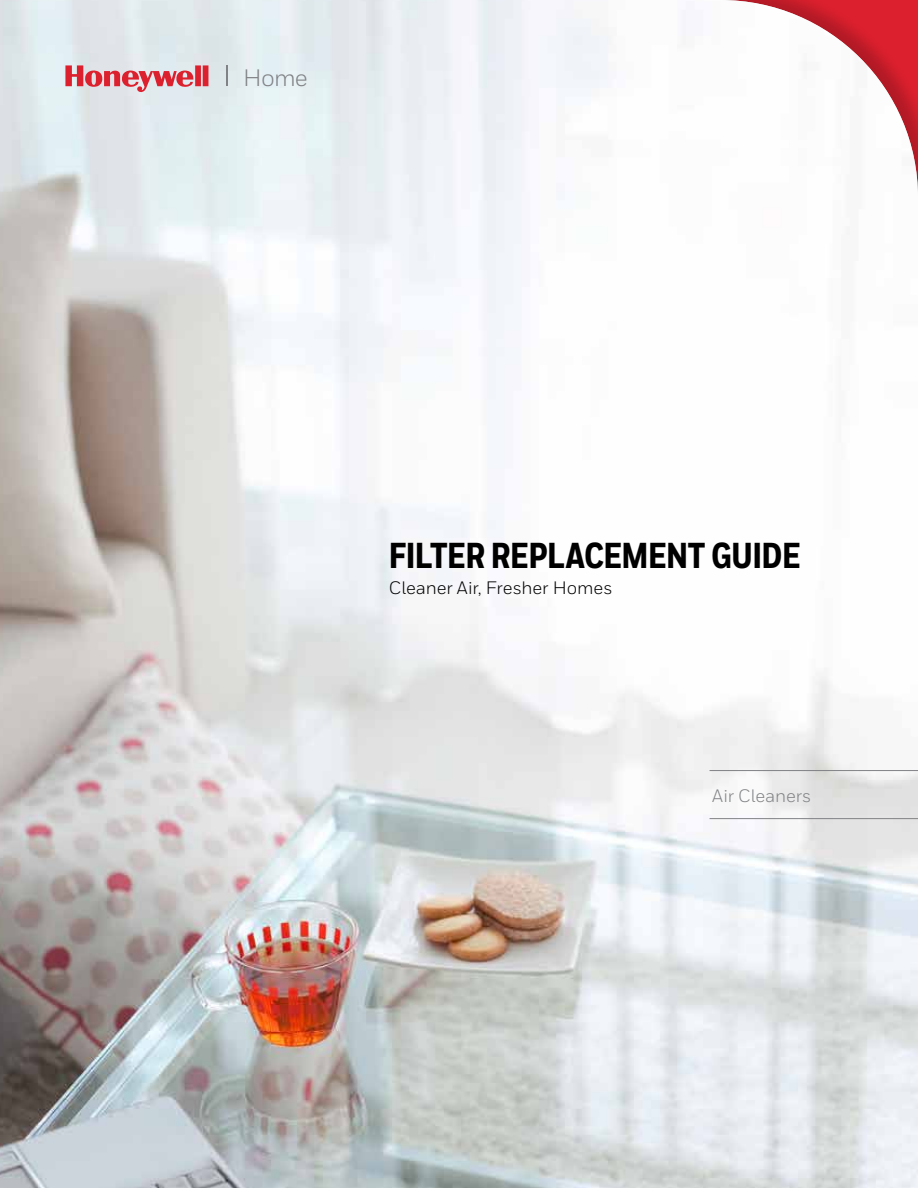
<style>
.page{position:relative;width:918px;height:1188px;background:#fff}
.page>*{position:absolute;margin:0;border:0;box-sizing:border-box;transform-origin:0 0}
.t1{font:800 36px "Honeywell Cond";letter-spacing:-.015em;color:#000}
.t2{font:23.7px "Honeywell Sans";color:#808285}
.t3{font:18px "Honeywell Sans";letter-spacing:-.005em;color:#000}
.t4{font:18px "Honeywell Sans";color:#808285}
</style>
<div class="page">
<img style="left:0;top:0;width:918px;height:1188px">
<div style="left:333px;top:0;width:585px;height:585px;background:#000;opacity:.2"></div>
<svg style="left:65px;top:65px;width:143px;height:27px;background:#de959e"></svg>
<hr style="left:226px;top:65px;width:2px;height:21px;background:#808285">
<hr style="left:710px;top:770px;width:208px;height:1px;background:#808285">
<hr style="left:710px;top:818px;width:208px;height:1px;background:#808285">
<h2 class="t2" style="left:243px;top:64px;width:66px">Home</h2>
<h1 class="t1" style="left:389px;top:533px;width:413px">FILTER REPLACEMENT GUIDE</h1>
<p class="t3" style="left:389px;top:577px;width:225px">Cleaner Air, Fresher Homes</p>
<p class="t4" style="left:712px;top:785px;width:101px">Air Cleaners</p>
</div>
